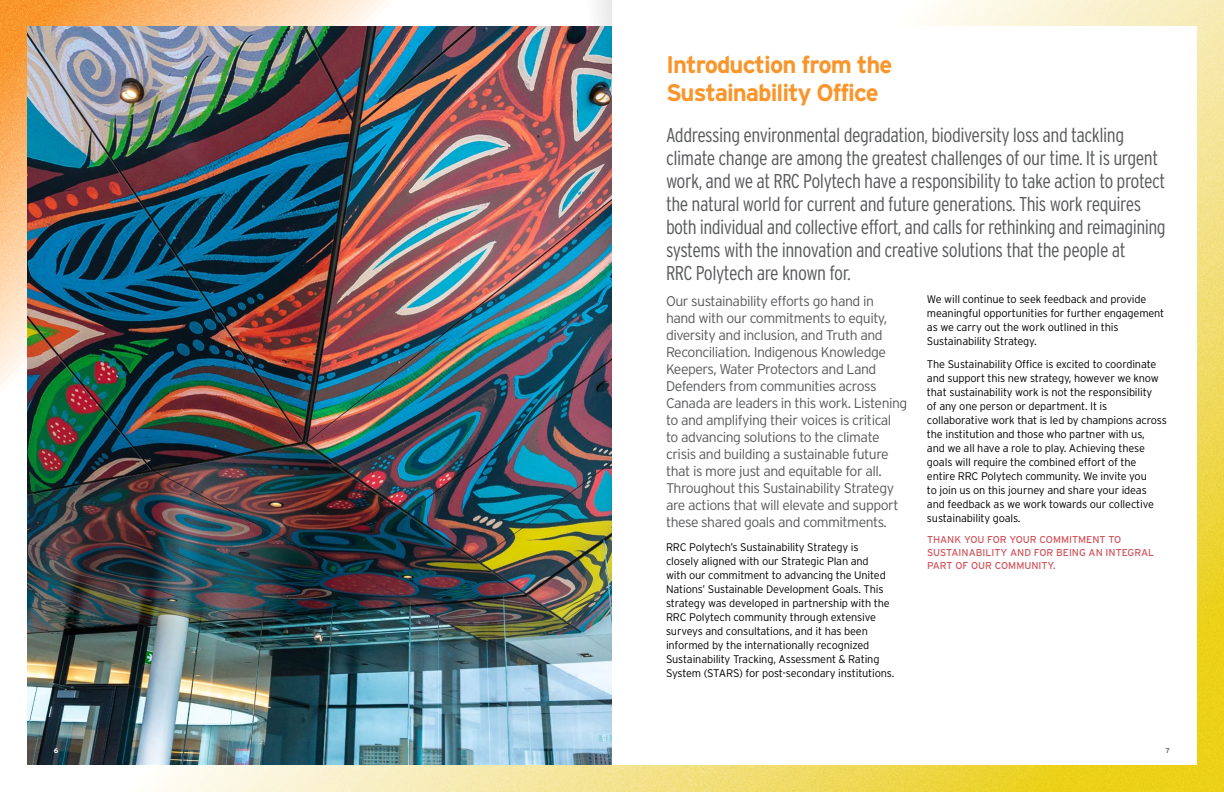
<style>
.page{position:relative;width:1224px;height:792px;background:#fff}
.page>*{position:absolute;margin:0;border:0;box-sizing:border-box;transform-origin:0 0}
.t1{font:700 24px/28px "Interstate";letter-spacing:-.04em;color:#f8962c}
.t2{font:300 20px/23px "Interstate Condensed";letter-spacing:-.025em;color:#58595b}
.t3{font:300 14px/17px "Interstate";letter-spacing:-.035em;color:#58595b}
.t4{font:300 11px/14px "Interstate";letter-spacing:-.015em;color:#000}
.t5{font:10px/13px "Interstate";color:#d1555d}
.t6{font:700 7px "Interstate";color:#fff}
.t7{font:700 7px "Interstate";color:#6d6e71}
</style>
<div class="page">
<img style="left:0;top:0;width:1224px;height:792px">
<div style="left:27px;top:27px;width:1170px;height:738px;background:#fff"></div>
<img style="left:27px;top:27px;width:549px;height:738px">
<img style="left:576px;top:0;width:36px;height:792px">
<h1 class="t1" style="left:666px;top:51px;width:228px">Introduction from the<br>Sustainability Office</h1>
<p class="t2" style="left:666px;top:123px;width:501px">Addressing environmental degradation, biodiversity loss and tackling climate change are among the greatest challenges of our time. It is urgent work, and we at RRC Polytech have a responsibility to take action to protect the natural world for current and future generations. This work requires both individual and collective effort, and calls for rethinking and reimagining systems with the innovation and creative solutions that the people at<br>RRC Polytech are known for.</p>
<p class="t3" style="left:666px;top:293px;width:243px">Our sustainability efforts go hand in<br>hand with our commitments to equity, diversity and inclusion, and Truth and Reconciliation. Indigenous Knowledge Keepers, Water Protectors and Land Defenders from communities across Canada are leaders in this work. Listening to and amplifying their voices is critical<br>to advancing solutions to the climate crisis and building a sustainable future that is more just and equitable for all.<br>Throughout this Sustainability Strategy are actions that will elevate and support these shared goals and commitments.</p>
<p class="t4" style="left:666px;top:540px;width:230px">RRC Polytech’s Sustainability Strategy is<br>closely aligned with our Strategic Plan and<br>with our commitment to advancing the United Nations’ Sustainable Development Goals. This strategy was developed in partnership with the RRC Polytech community through extensive surveys and consultations, and it has been informed by the internationally recognized Sustainability Tracking, Assessment &amp; Rating System (STARS) for post-secondary institutions.</p>
<p class="t4" style="left:927px;top:292px;width:239px">We will continue to seek feedback and provide meaningful opportunities for further engagement as we carry out the work outlined in this Sustainability Strategy.</p>
<p class="t4" style="left:927px;top:357px;width:241px">The Sustainability Office is excited to coordinate and support this new strategy, however we know that sustainability work is not the responsibility<br>of any one person or department. It is collaborative work that is led by champions across the institution and those who partner with us,<br>and we all have a role to play. Achieving these goals will require the combined effort of the entire RRC Polytech community. We invite you<br>to join us on this journey and share your ideas and feedback as we work towards our collective sustainability goals.</p>
<p class="t5" style="left:927px;top:533px;width:229px">THANK YOU FOR YOUR COMMITMENT TO<br>SUSTAINABILITY AND FOR BEING AN INTEGRAL<br>PART OF OUR COMMUNITY.</p>
<p class="t6" style="left:54px;top:746px;width:6px">6</p>
<p class="t7" style="left:1166px;top:746px;width:6px">7</p>
</div>
